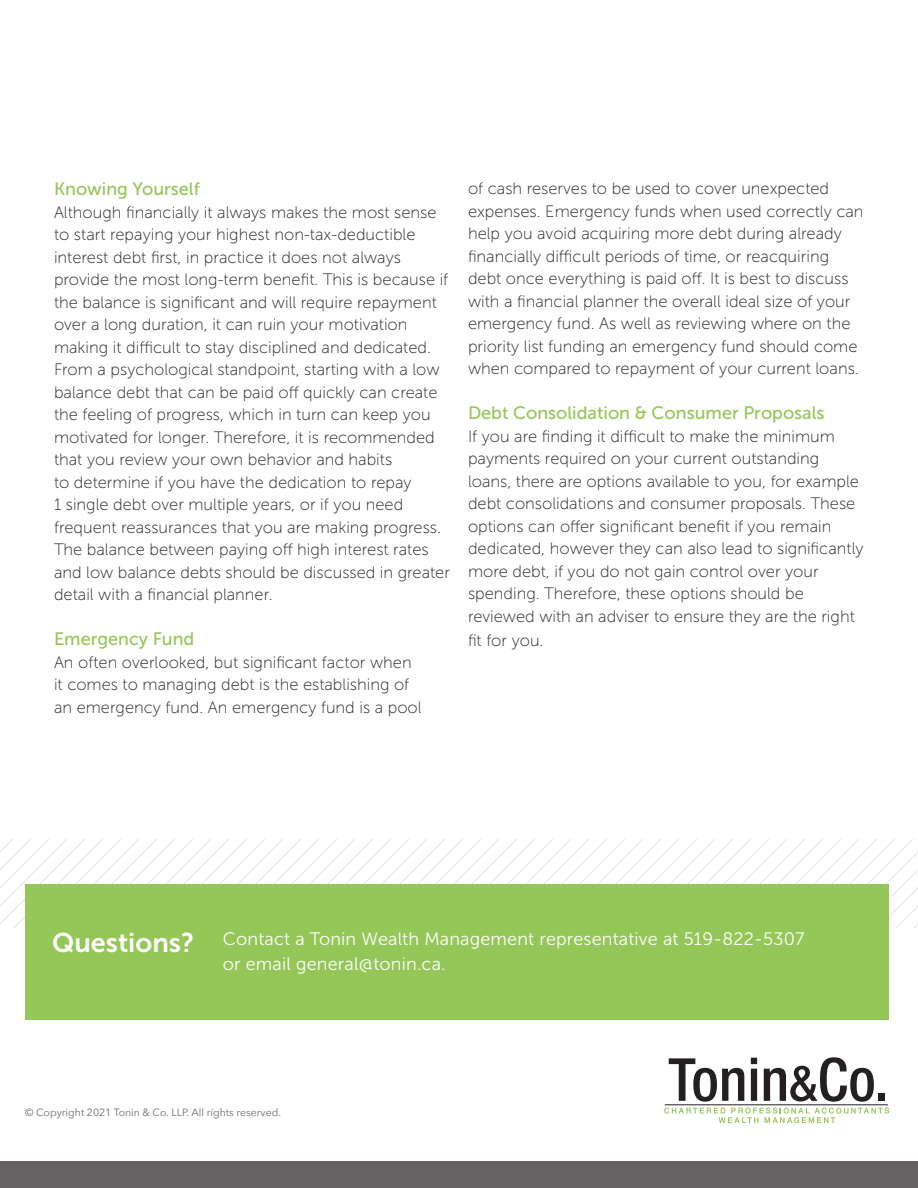
<style>
.page{position:relative;width:918px;height:1188px;background:#fff}
.page>*{position:absolute;margin:0;border:0;box-sizing:border-box;transform-origin:0 0}
.t1{font:27px "Museo Sans 700";color:#fff}
.t2{font:18px/25.5px "Museo Sans 300";letter-spacing:.01em;color:#fff}
.t3{font:18px "Museo Sans 500";color:#94c757}
.t4{font:16.5px/22.5px "Museo Sans 100";color:#231f20}
.t5{font:10.5px "Avenir Next LT Pro";color:#6c6d70}
</style>
<div class="page">
<div style="left:0;top:1161px;width:918px;height:27px;background:#656264"></div>
<hr style="left:0;top:0;width:1px;height:307px;background:#7b787a">
<svg style="left:0;top:840px;width:918px;height:88px"></svg>
<div style="left:25px;top:884px;width:864px;height:136px;background:#94c757"></div>
<svg style="left:664px;top:1108px;width:225px;height:15px"></svg>
<svg style="left:669px;top:1058px;width:75px;height:44px"></svg>
<svg style="left:751px;top:1058px;width:6px;height:43px"></svg>
<svg style="left:764px;top:1057px;width:110px;height:45px"></svg>
<div style="left:878px;top:1093px;width:7px;height:8px;background:#241f21"></div>
<hr style="left:665px;top:1104px;width:223px;height:1px;background:#241f21">
<p class="t3" style="left:54px;top:179px;width:147px">Knowing Yourself</p>
<p class="t4" style="left:54px;top:201px;width:398px">Although financially it always makes the most sense to start repaying your highest non-tax-deductible interest debt first, in practice it does not always provide the most long-term benefit. This is because if the balance is significant and will require repayment over a long duration, it can ruin your motivation making it difficult to stay disciplined and dedicated.<br>From a psychological standpoint, starting with a low balance debt that can be paid off quickly can create the feeling of progress, which in turn can keep you motivated for longer. Therefore, it is recommended that you review your own behavior and habits<br>to determine if you have the dedication to repay<br>1 single debt over multiple years, or if you need frequent reassurances that you are making progress.<br>The balance between paying off high interest rates and low balance debts should be discussed in greater detail with a financial planner.</p>
<p class="t3" style="left:54px;top:629px;width:142px">Emergency Fund</p>
<p class="t4" style="left:54px;top:651px;width:369px">An often overlooked, but significant factor when it comes to managing debt is the establishing of an emergency fund. An emergency fund is a pool</p>
<p class="t4" style="left:468px;top:178px;width:397px">of cash reserves to be used to cover unexpected expenses. Emergency funds when used correctly can help you avoid acquiring more debt during already financially difficult periods of time, or reacquiring debt once everything is paid off. It is best to discuss with a financial planner the overall ideal size of your emergency fund. As well as reviewing where on the priority list funding an emergency fund should come when compared to repayment of your current loans.</p>
<p class="t3" style="left:468px;top:403px;width:358px">Debt Consolidation &amp; Consumer Proposals</p>
<p class="t4" style="left:468px;top:425px;width:397px">If you are finding it difficult to make the minimum payments required on your current outstanding loans, there are options available to you, for example debt consolidations and consumer proposals. These options can offer significant benefit if you remain dedicated, however they can also lead to significantly more debt, if you do not gain control over your spending. Therefore, these options should be reviewed with an adviser to ensure they are the right</p>
<p class="t4" style="left:468px;top:629px;width:77px">fit for you.</p>
<h1 class="t1" style="left:52px;top:927px;width:144px">Questions?</h1>
<p class="t2" style="left:223px;top:926px;width:583px">Contact a Tonin Wealth Management representative at 519-822-5307 or email general@tonin.ca.</p>
<p class="t5" style="left:25px;top:1106px;width:257px">© Copyright 2021 Tonin &amp; Co. LLP. All rights reserved.</p>
</div>
